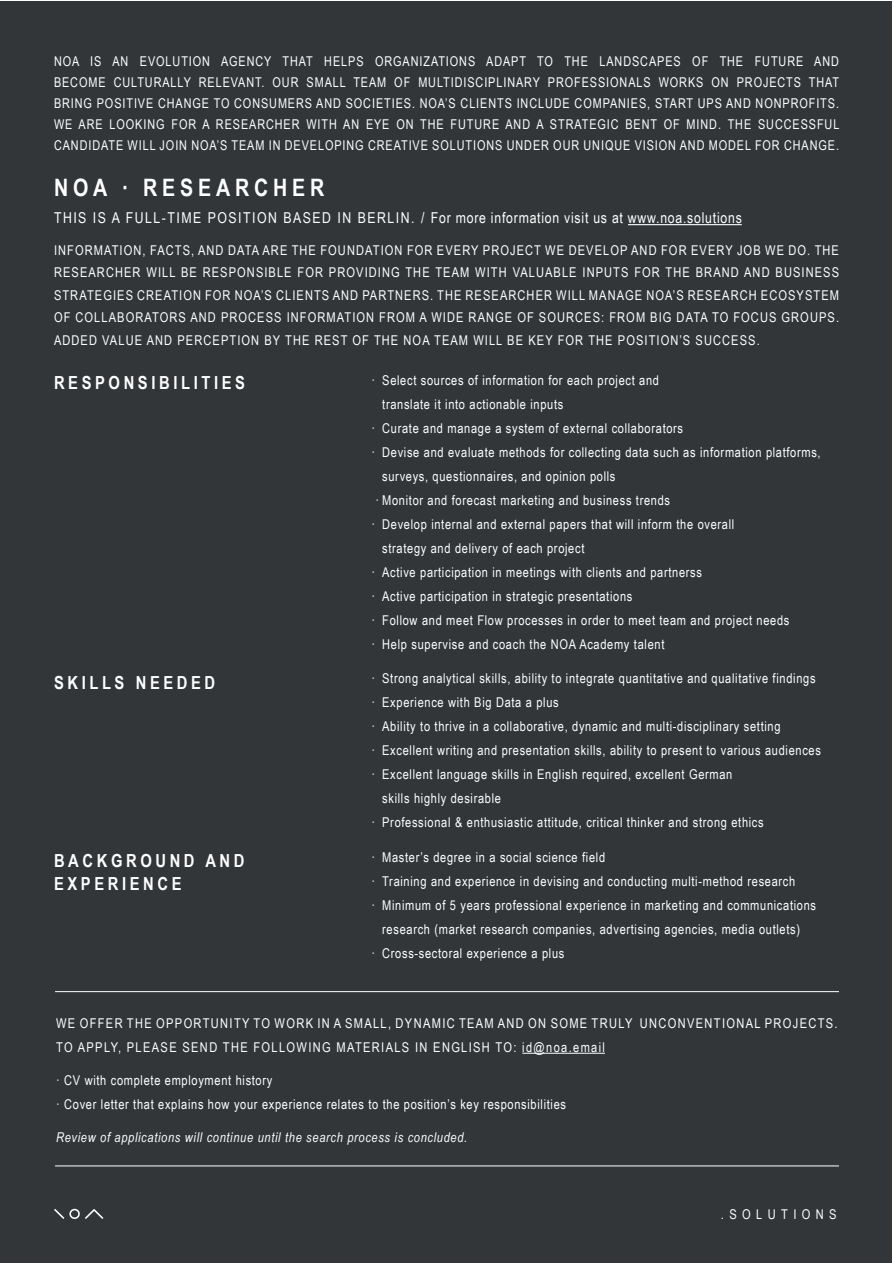
<style>
.page{position:relative;width:893px;height:1263px;background:#fff}
.page>*{position:absolute;margin:0;border:0;box-sizing:border-box;transform-origin:0 0}
.t1{font:700 24px "Arial Narrow";letter-spacing:.2em;color:#fff}
.t2{font:700 18px/22.5px "Arial Narrow";letter-spacing:.2em;color:#fff}
.t3{font:15px "Arial Narrow";letter-spacing:.05em;color:#fff}
.t4{font:13.5px/22.5px "Arial Narrow";letter-spacing:.05em;color:#fff;text-align:justify}
.t5{font:13.5px/24px "Arial Narrow";letter-spacing:.1em;color:#fff}
.t6{font:italic 13.5px "Arial Narrow";letter-spacing:.05em;color:#fff}
.t7{font:13.5px "Arial Narrow";letter-spacing:.4em;color:#fff}
</style>
<div class="page">
<div style="left:1px;top:1px;width:891px;height:1261px;background:#323639"></div>
<svg style="left:54px;top:1209px;width:49px;height:10px"></svg>
<hr style="left:628px;top:224px;width:114px;height:1px;background:#fff">
<hr style="left:522px;top:1053px;width:83px;height:1px;background:#fff">
<hr style="left:55px;top:1165px;width:784px;height:1px;background:#fff">
<hr style="left:55px;top:991px;width:784px;height:1px;background:#fff">
<p class="t4" style="left:54px;top:50px;width:787px;line-height:21px">NOA IS AN EVOLUTION AGENCY THAT HELPS ORGANIZATIONS ADAPT TO THE LANDSCAPES OF THE FUTURE AND BECOME CULTURALLY RELEVANT. OUR SMALL TEAM OF MULTIDISCIPLINARY PROFESSIONALS WORKS ON PROJECTS THAT BRING POSITIVE CHANGE TO CONSUMERS AND SOCIETIES. NOA’S CLIENTS INCLUDE COMPANIES, START UPS AND NONPROFITS.<br>WE ARE LOOKING FOR A RESEARCHER WITH AN EYE ON THE FUTURE AND A STRATEGIC BENT OF MIND. THE SUCCESSFUL CANDIDATE WILL JOIN NOA’S TEAM IN DEVELOPING CREATIVE SOLUTIONS UNDER OUR UNIQUE VISION AND MODEL FOR CHANGE.</p>
<h1 class="t1" style="left:54px;top:169px;width:272px">NOA · RESEARCHER</h1>
<p class="t3" style="left:54px;top:207px;width:689px">THIS IS A FULL-TIME POSITION BASED IN BERLIN. / For more information visit us at www.noa.solutions</p>
<p class="t4" style="left:54px;top:238px;width:787px">INFORMATION, FACTS, AND DATA ARE THE FOUNDATION FOR EVERY PROJECT WE DEVELOP AND FOR EVERY JOB WE DO. THE RESEARCHER WILL BE RESPONSIBLE FOR PROVIDING THE TEAM WITH VALUABLE INPUTS FOR THE BRAND AND BUSINESS STRATEGIES CREATION FOR NOA’S CLIENTS AND PARTNERS. THE RESEARCHER WILL MANAGE NOA’S RESEARCH ECOSYSTEM OF COLLABORATORS AND PROCESS INFORMATION FROM A WIDE RANGE OF SOURCES: FROM BIG DATA TO FOCUS GROUPS.<br>ADDED VALUE AND PERCEPTION BY THE REST OF THE NOA TEAM WILL BE KEY FOR THE POSITION’S SUCCESS.</p>
<h2 class="t2" style="left:54px;top:370px;width:192px">RESPONSIBILITIES</h2>
<p class="t4" style="left:372px;top:369px;width:289px">· Select sources of information for each project and</p>
<p class="t4" style="left:382px;top:393px;width:183px">translate it into actionable inputs</p>
<p class="t4" style="left:372px;top:417px;width:313px">· Curate and manage a system of external collaborators</p>
<p class="t4" style="left:372px;top:441px;width:451px">· Devise and evaluate methods for collecting data such as information platforms,</p>
<p class="t4" style="left:382px;top:465px;width:235px">surveys, questionnaires, and opinion polls</p>
<p class="t4" style="left:375px;top:489px;width:296px">· Monitor and forecast marketing and business trends</p>
<p class="t4" style="left:372px;top:513px;width:364px">· Develop internal and external papers that will inform the overall</p>
<p class="t4" style="left:382px;top:537px;width:204px">strategy and delivery of each project</p>
<p class="t4" style="left:372px;top:561px;width:332px">· Active participation in meetings with clients and partnerss</p>
<p class="t4" style="left:372px;top:585px;width:262px">· Active participation in strategic presentations</p>
<p class="t4" style="left:372px;top:609px;width:419px">· Follow and meet Flow processes in order to meet team and project needs</p>
<p class="t4" style="left:372px;top:633px;width:294px">· Help supervise and coach the NOA Academy talent</p>
<p class="t4" style="left:372px;top:667px;width:445px">· Strong analytical skills, ability to integrate quantitative and qualitative findings</p>
<p class="t4" style="left:372px;top:691px;width:189px">· Experience with Big Data a plus</p>
<p class="t4" style="left:372px;top:715px;width:410px">· Ability to thrive in a collaborative, dynamic and multi-disciplinary setting</p>
<p class="t4" style="left:372px;top:739px;width:451px">· Excellent writing and presentation skills, ability to present to various audiences</p>
<p class="t4" style="left:372px;top:763px;width:362px">· Excellent language skills in English required, excellent German</p>
<p class="t4" style="left:382px;top:787px;width:120px">skills highly desirable</p>
<p class="t4" style="left:372px;top:811px;width:394px">· Professional &amp; enthusiastic attitude, critical thinker and strong ethics</p>
<p class="t4" style="left:372px;top:845px;width:235px">· Master’s degree in a social science field</p>
<p class="t4" style="left:372px;top:870px;width:425px">· Training and experience in devising and conducting multi-method research</p>
<p class="t4" style="left:372px;top:894px;width:446px">· Minimum of 5 years professional experience in marketing and communications</p>
<p class="t4" style="left:382px;top:918px;width:419px">research (market research companies, advertising agencies, media outlets)</p>
<p class="t4" style="left:372px;top:942px;width:194px">· Cross-sectoral experience a plus</p>
<h2 class="t2" style="left:54px;top:670px;width:163px">SKILLS NEEDED</h2>
<h2 class="t2" style="left:54px;top:849px;width:192px">BACKGROUND AND<br>EXPERIENCE</h2>
<p class="t5" style="left:56px;top:1010px;width:783px">WE OFFER THE OPPORTUNITY TO WORK IN A SMALL, DYNAMIC TEAM AND ON SOME TRULY UNCONVENTIONAL PROJECTS.<br>TO APPLY, PLEASE SEND THE FOLLOWING MATERIALS IN ENGLISH TO: id@noa.email</p>
<p class="t4" style="left:56px;top:1067px;width:511px;line-height:24px">· CV with complete employment history<br>· Cover letter that explains how your experience relates to the position’s key responsibilities</p>
<p class="t6" style="left:56px;top:1128px;width:413px">Review of applications will continue until the search process is concluded.</p>
<p class="t7" style="left:721px;top:1204px;width:117px">.SOLUTIONS</p>
</div>
